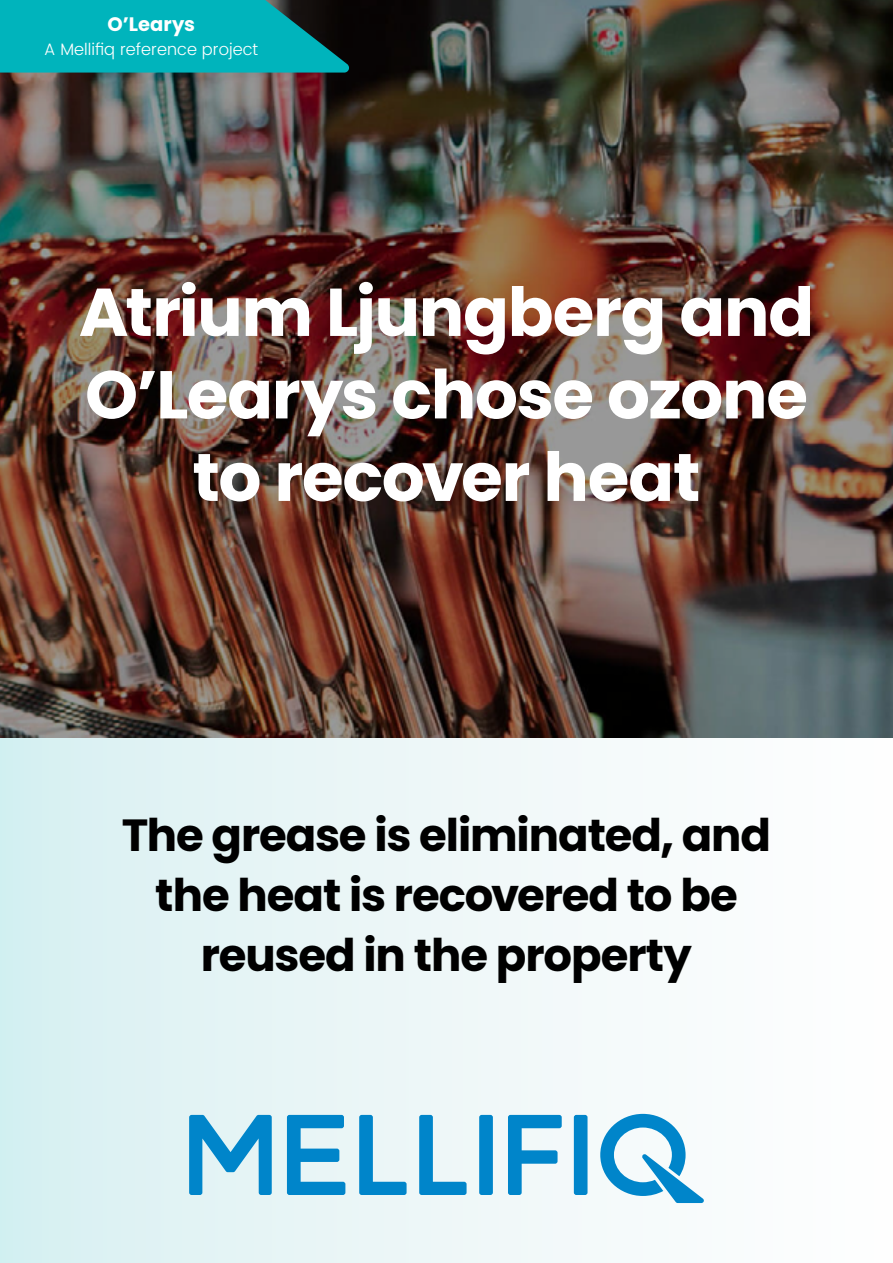
<style>
.page{position:relative;width:893px;height:1263px;background:#fff}
.page>*{position:absolute;margin:0;border:0;box-sizing:border-box;transform-origin:0 0}
.t1{font:700 67.5px/82.5px "Poppins";letter-spacing:-.02em;color:#fff;text-align:center}
.t2{font:700 45px/60px "Poppins";letter-spacing:-.025em;color:#000;text-align:center}
.t3{font:700 19.5px "Poppins";color:#fff}
.t4{font:300 16.5px "Poppins";color:#fff}
</style>
<div class="page">
<div style="left:0;top:738px;width:893px;height:525px;background:linear-gradient(to right,#d8f0f1,#fff)"></div>
<svg style="left:189px;top:1114px;width:515px;height:89px"></svg>
<img style="left:0;top:0;width:893px;height:738px">
<svg style="left:0;top:0;width:349px;height:73px;background:#02a1a8"></svg>
<p class="t3" style="left:108px;top:13px;width:89px">O’Learys</p>
<p class="t4" style="left:44px;top:38px;width:215px">A Mellifiq reference project</p>
<h1 class="t1" style="left:79px;top:271px;width:737px">Atrium Ljungberg and<br>O’Learys chose ozone to recover heat</h1>
<p class="t2" style="left:122px;top:805px;width:651px">The grease is eliminated, and the heat is recovered to be reused in the property</p>
</div>
